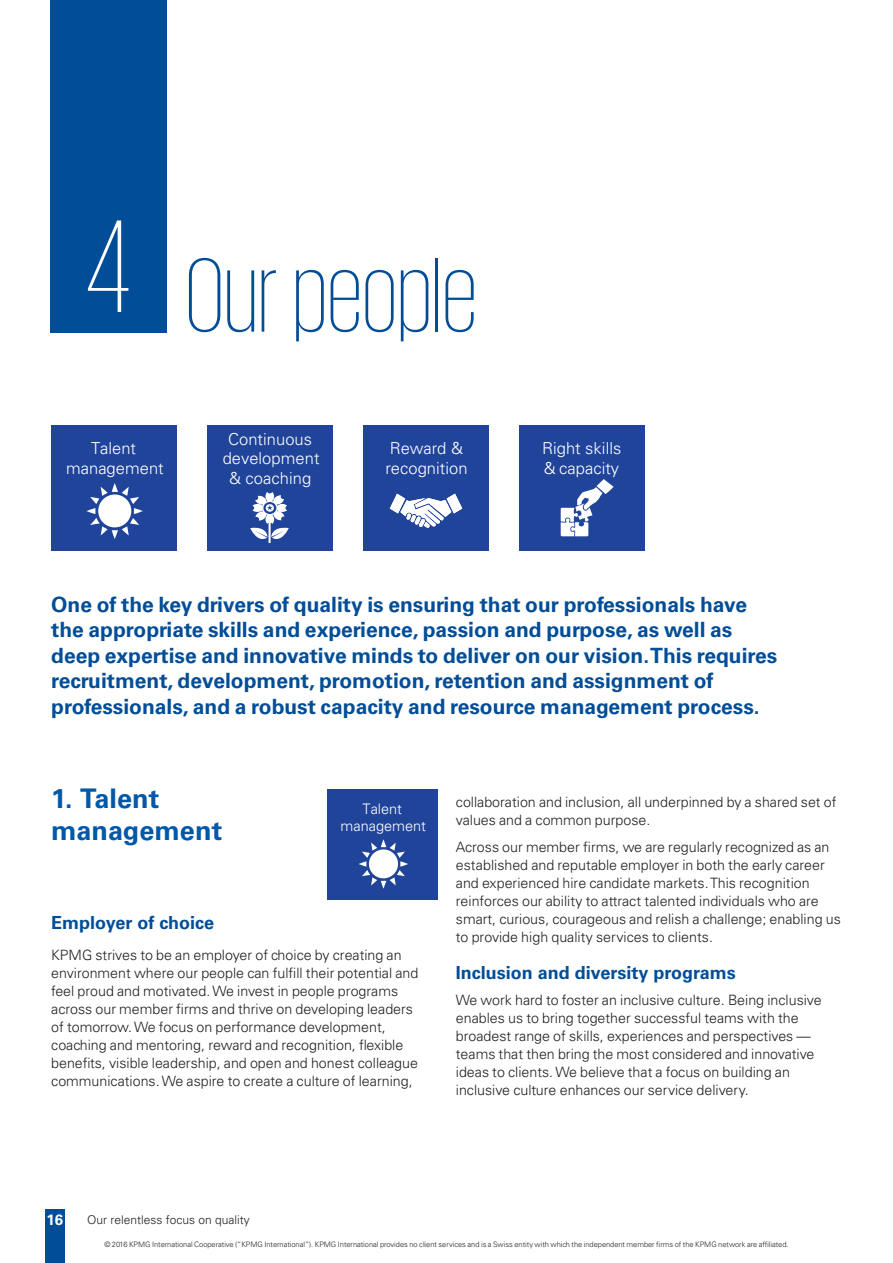
<style>
.page{position:relative;width:893px;height:1263px;background:#fff}
.page>*{position:absolute;margin:0;border:0;box-sizing:border-box;transform-origin:0 0}
.t1{font:200 108px "KPMG";color:#014d97}
.t2{font:700 27px/31.5px "Univers LT Std";color:#0157a8}
.t3{font:700 21px/25.5px "Univers LT Std";color:#014d97}
.t4{font:700 18px "Univers LT Std";color:#014d97}
.t5{font:300 16.5px/19.6px "Univers LT Std";letter-spacing:.005em;color:#fff;text-align:center}
.t6{font:700 15px "Univers LT Std";color:#fff}
.t7{font:300 14.55px/17.2px "Univers LT Std";color:#fff;text-align:center}
.t8{font:300 14.25px/18px "Univers LT Std";color:#231f20}
.t9{font:300 12px "Univers LT Std";color:#231f20}
.t10{font:300 7.5px "Univers LT Std";letter-spacing:-.005em;color:#231f20}
</style>
<div class="page">
<div style="left:50px;top:0;width:117px;height:332px;background:#014d97"></div>
<div style="left:207px;top:425px;width:125px;height:126px;background:#21449b"></div>
<svg style="left:250px;top:492px;width:39px;height:51px"></svg>
<div style="left:519px;top:425px;width:125px;height:126px;background:#21449b"></div>
<svg style="left:561px;top:479px;width:53px;height:57px"></svg>
<div style="left:51px;top:425px;width:126px;height:126px;background:#21449b"></div>
<svg style="left:86px;top:483px;width:57px;height:56px"></svg>
<div style="left:363px;top:425px;width:125px;height:126px;background:#21449b"></div>
<svg style="left:390px;top:494px;width:72px;height:34px"></svg>
<div style="left:328px;top:789px;width:110px;height:110px;background:#21449b"></div>
<svg style="left:359px;top:839px;width:49px;height:50px"></svg>
<div style="left:45px;top:1209px;width:20px;height:54px;background:#014d97"></div>
<h1 class="t1" style="left:86px;top:244px;width:392px"><sup>4</sup> Our people</h1>
<p class="t5" style="left:223px;top:429px;width:98px">Continuous development &amp; coaching</p>
<p class="t5" style="left:542px;top:439px;width:81px;text-align:left">Right skills &amp; capacity</p>
<p class="t5" style="left:66px;top:439px;width:99px">Talent management</p>
<p class="t5" style="left:385px;top:439px;width:84px;text-align:left">Reward &amp; recognition</p>
<p class="t3" style="left:51px;top:592px;width:728px">One of the key drivers of quality is ensuring that our professionals have the appropriate skills and experience, passion and purpose, as well as deep expertise and innovative minds to deliver on our vision. This requires recruitment, development, promotion, retention and assignment of professionals, and a robust capacity and resource management process.</p>
<h2 class="t2" style="left:51px;top:783px;width:173px">1. Talent management</h2>
<p class="t7" style="left:341px;top:800px;width:87px">Talent management</p>
<p class="t4" style="left:51px;top:912px;width:164px">Employer of choice</p>
<p class="t8" style="left:51px;top:945px;width:369px">KPMG strives to be an employer of choice by creating an environment where our people can fulfill their potential and feel proud and motivated. We invest in people programs across our member firms and thrive on developing leaders of tomorrow. We focus on performance development, coaching and mentoring, reward and recognition, flexible benefits, visible leadership, and open and honest colleague communications. We aspire to create a culture of learning,</p>
<p class="t8" style="left:456px;top:792px;width:382px">collaboration and inclusion, all underpinned by a shared set of values and a common purpose.</p>
<p class="t8" style="left:456px;top:837px;width:386px">Across our member firms, we are regularly recognized as an established and reputable employer in both the early career and experienced hire candidate markets. This recognition reinforces our ability to attract talented individuals who are smart, curious, courageous and relish a challenge; enabling us to provide high quality services to clients.</p>
<p class="t4" style="left:456px;top:962px;width:281px">Inclusion and diversity programs</p>
<p class="t8" style="left:456px;top:990px;width:367px">We work hard to foster an inclusive culture. Being inclusive enables us to bring together successful teams with the broadest range of skills, experiences and perspectives — teams that then bring the most considered and innovative ideas to clients. We believe that a focus on building an inclusive culture enhances our service delivery.</p>
<p class="t6" style="left:46px;top:1211px;width:18px">16</p>
<p class="t9" style="left:87px;top:1213px;width:164px">Our relentless focus on quality</p>
<p class="t10" style="left:104px;top:1239px;width:686px">© 2016 KPMG International Cooperative (“KPMG International”). KPMG International provides no client services and is a Swiss entity with which the independent member firms of the KPMG network are affiliated.</p>
</div>
